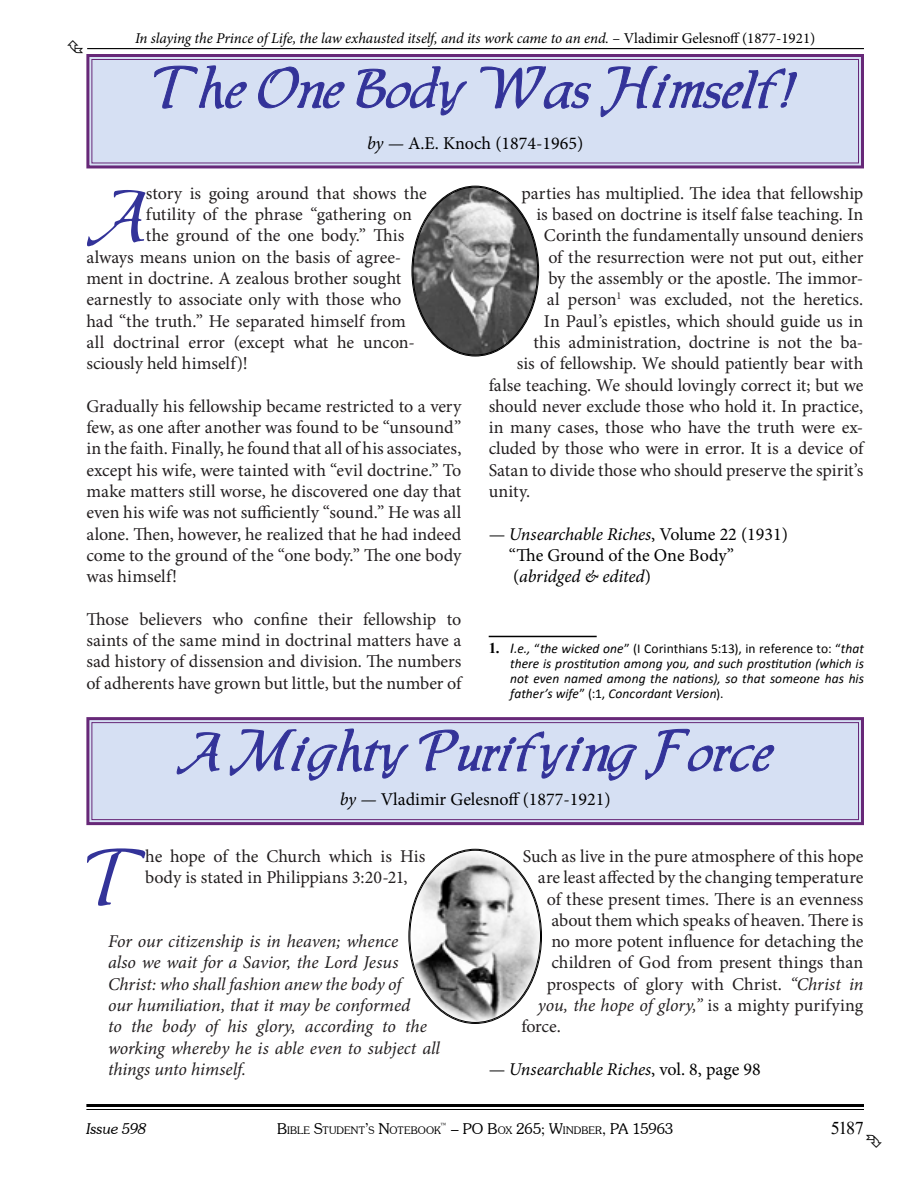
<style>
.page{position:relative;width:918px;height:1188px;background:#fff}
.page>*{position:absolute;margin:0;border:0;box-sizing:border-box;transform-origin:0 0}
.t1{font:73.8px "Allure SSK";color:#339}
.t2{font:54px "Allure SSK";color:#339}
.t3{font:18px/21.3px "Minion Pro";letter-spacing:-.005em;color:#231f20;text-align:justify}
.t4{font:italic 18px/21.3px "Minion Pro";letter-spacing:-.005em;color:#231f20}
.t5{font:18px/21.3px "Minion Pro";color:#000}
.t6{font:italic 18px "Minion Pro";letter-spacing:-.01em;color:#000}
.t7{font:18px "Times New Roman";color:#000}
.t8{font:italic 15px "Minion Pro";letter-spacing:-.005em;color:#000}
.t9{font:300 15px "Souvenir IT Cby BT";color:#000}
.t10{font:italic 300 15px "Souvenir IT Cby BT";color:#000}
.t11{font:italic 13.5px/15px "Calibri";letter-spacing:.005em;color:#000;text-align:justify}
.t12{font:300 10.5px "Souvenir IT Cby BT";letter-spacing:.015em;color:#000}
.t13{font:300 8.7px "Souvenir IT Cby BT";color:#000}
.s1{font-style:normal}
.s2{font-style:italic}
.s3{font-family:"Times New Roman";font-weight:700;font-style:normal;font-size:15px}
.s4{font-size:15px}
.s5{font-size:10.5px}
</style>
<div class="page">
<hr style="left:86px;top:1104px;width:778px;height:3px;background:#000">
<hr style="left:86px;top:1109px;width:778px;height:1px;background:#000">
<hr style="left:87px;top:48px;width:777px;height:1px;background:#000">
<svg style="left:86px;top:717px;width:778px;height:109px;background:#c8cde7"></svg>
<div style="left:91px;top:722px;width:768px;height:98px;border:1px solid #672878"></div>
<hr style="left:489px;top:636px;width:108px;height:1px;background:#000">
<svg style="left:86px;top:54px;width:778px;height:115px;background:#c7cce7"></svg>
<div style="left:91px;top:59px;width:768px;height:104px;border:1px solid #672878"></div>
<img style="left:412px;top:187px;width:126px;height:169px">
<img style="left:409px;top:850px;width:132px;height:173px">
<p class="t8" style="left:135px;top:28px;width:682px">In slaying the Prince of Life, the law exhausted itself, and its work came to an end. <span class="s1">– Vladimir Gelesnoff (1877-1921)</span></p>
<h2 class="t2" style="left:154px;top:65px;width:644px">The One Body Was Himself!</h2>
<p class="t5" style="left:367px;top:133px;width:218px"><span class="s2">by —</span> A.E. Knoch (1874-1965)</p>
<h1 class="t1" style="left:86px;top:184px;width:61px">A</h1>
<p class="t3" style="left:146px;top:183px;width:282px">story is going around that shows the</p>
<p class="t3" style="left:146px;top:204px;width:267px">futility of the phrase “gathering on</p>
<p class="t3" style="left:146px;top:225px;width:260px">the ground of the one body.” This</p>
<p class="t3" style="left:86px;top:246px;width:316px">always means union on the basis of agree-</p>
<p class="t3" style="left:86px;top:268px;width:316px">ment in doctrine. A zealous brother sought</p>
<p class="t3" style="left:86px;top:289px;width:317px">earnestly to associate only with those who</p>
<p class="t3" style="left:86px;top:310px;width:321px">had “the truth.” He separated himself from</p>
<p class="t3" style="left:86px;top:332px;width:330px">all doctrinal error (except what he uncon-</p>
<p class="t3" style="left:86px;top:353px;width:163px">sciously held himself)!</p>
<p class="t3" style="left:86px;top:395px;width:377px">Gradually his fellowship became restricted to a very few, as one after another was found to be “unsound” in the faith. Finally, he found that all of his associates, except his wife, were tainted with “evil doctrine.” To make matters still worse, he discovered one day that even his wife was not sufficiently “sound.” He was all alone. Then, however, he realized that he had indeed come to the ground of the “one body.” The one body was himself!</p>
<p class="t3" style="left:86px;top:608px;width:377px">Those believers who confine their fellowship to saints of the same mind in doctrinal matters have a sad history of dissension and division. The numbers of adherents have grown but little, but the number of</p>
<p class="t3" style="left:521px;top:182px;width:344px">parties has multiplied. The idea that fellowship</p>
<p class="t3" style="left:536px;top:204px;width:329px">is based on doctrine is itself false teaching. In</p>
<p class="t3" style="left:544px;top:225px;width:321px">Corinth the fundamentally unsound deniers</p>
<p class="t3" style="left:548px;top:246px;width:316px">of the resurrection were not put out, either</p>
<p class="t3" style="left:548px;top:268px;width:316px">by the assembly or the apostle. The immor-</p>
<p class="t3" style="left:547px;top:289px;width:318px">al person<sup>1</sup> was excluded, not the heretics.</p>
<p class="t3" style="left:544px;top:310px;width:321px">In Paul’s epistles, which should guide us in</p>
<p class="t3" style="left:533px;top:332px;width:331px">this administration, doctrine is not the ba-</p>
<p class="t3" style="left:517px;top:353px;width:348px">sis of fellowship. We should patiently bear with</p>
<p class="t3" style="left:489px;top:374px;width:376px">false teaching. We should lovingly correct it; but we</p>
<p class="t3" style="left:489px;top:396px;width:376px">should never exclude those who hold it. In practice,</p>
<p class="t3" style="left:489px;top:417px;width:376px">in many cases, those who have the truth were ex-</p>
<p class="t3" style="left:489px;top:438px;width:376px">cluded by those who were in error. It is a device of</p>
<p class="t3" style="left:489px;top:459px;width:376px">Satan to divide those who should preserve the spirit’s</p>
<p class="t3" style="left:489px;top:481px;width:43px">unity.</p>
<p class="t5" style="left:509px;top:523px;width:281px;text-indent:-20px">— <span class="s2">Unsearchable Riches</span>, Volume 22 (1931) “The Ground of the One Body” (<span class="s2">abridged &amp; edited</span>)</p>
<p class="t11" style="left:510px;top:640px;width:355px;text-indent:-22px"><span class="s3">1.</span> <span class="s4">I</span>.e., <span class="s1">“</span>the wicked one<span class="s1">” (I Corinthians 5:13), in reference to: “</span>that there is prostitution among you, and such prostitution (which is not even named among the nations), so that someone has his father’s wife<span class="s1">” (:1,</span> Concordant Version<span class="s1">).</span></p>
<h2 class="t2" style="left:177px;top:728px;width:598px">A Mighty Purifying Force</h2>
<p class="t5" style="left:340px;top:789px;width:272px"><span class="s2">by —</span> Vladimir Gelesnoff (1877-1921)</p>
<h1 class="t1" style="left:86px;top:847px;width:60px">T</h1>
<p class="t3" style="left:145px;top:846px;width:282px">he hope of the Church which is His body is stated in Philippians 3:20-21,</p>
<p class="t4" style="left:108px;top:931px;width:334px">For our citizenship is in heaven; whence<br>also we wait for a Savior, the Lord Jesus Christ: who shall fashion anew the body of<br>our humiliation, that it may be conformed<br>to the body of his glory, according to the working whereby he is able even to subject all things unto himself.</p>
<p class="t3" style="left:523px;top:846px;width:342px">Such as live in the pure atmosphere of this hope</p>
<p class="t3" style="left:538px;top:867px;width:327px">are least affected by the changing temperature</p>
<p class="t3" style="left:547px;top:888px;width:318px">of these present times. There is an evenness</p>
<p class="t3" style="left:551px;top:910px;width:314px">about them which speaks of heaven. There is</p>
<p class="t3" style="left:551px;top:931px;width:313px">no more potent influence for detaching the</p>
<p class="t3" style="left:551px;top:952px;width:314px">children of God from present things than</p>
<p class="t3" style="left:547px;top:973px;width:318px">prospects of glory with Christ. <span class="s2">“Christ in</span></p>
<p class="t4" style="left:538px;top:995px;width:327px">you, the hope of glory,” <span class="s1">is a mighty purifying</span></p>
<p class="t3" style="left:521px;top:1016px;width:41px">force.</p>
<p class="t6" style="left:489px;top:1057px;width:274px"><span class="s1">—</span> Unsearchable Riches<span class="s1">, vol. 8, page 98</span></p>
<p class="t12" style="left:277px;top:1124px;width:165px"><span class="s4">B</span>IBLE <span class="s4">S</span>TUDENT<span class="s4">’</span>S <span class="s4">N</span>OTEBOOK</p>
<p class="t7" style="left:831px;top:1115px;width:35px">5187</p>
<p class="t13" style="left:440px;top:1121px;width:9px">™</p>
<p class="t10" style="left:86px;top:1119px;width:62px">Issue 598</p>
<p class="t9" style="left:451px;top:1119px;width:224px">– PO B<span class="s5">OX</span> 265; W<span class="s5">INDBER</span>, PA 15963</p>
</div>
